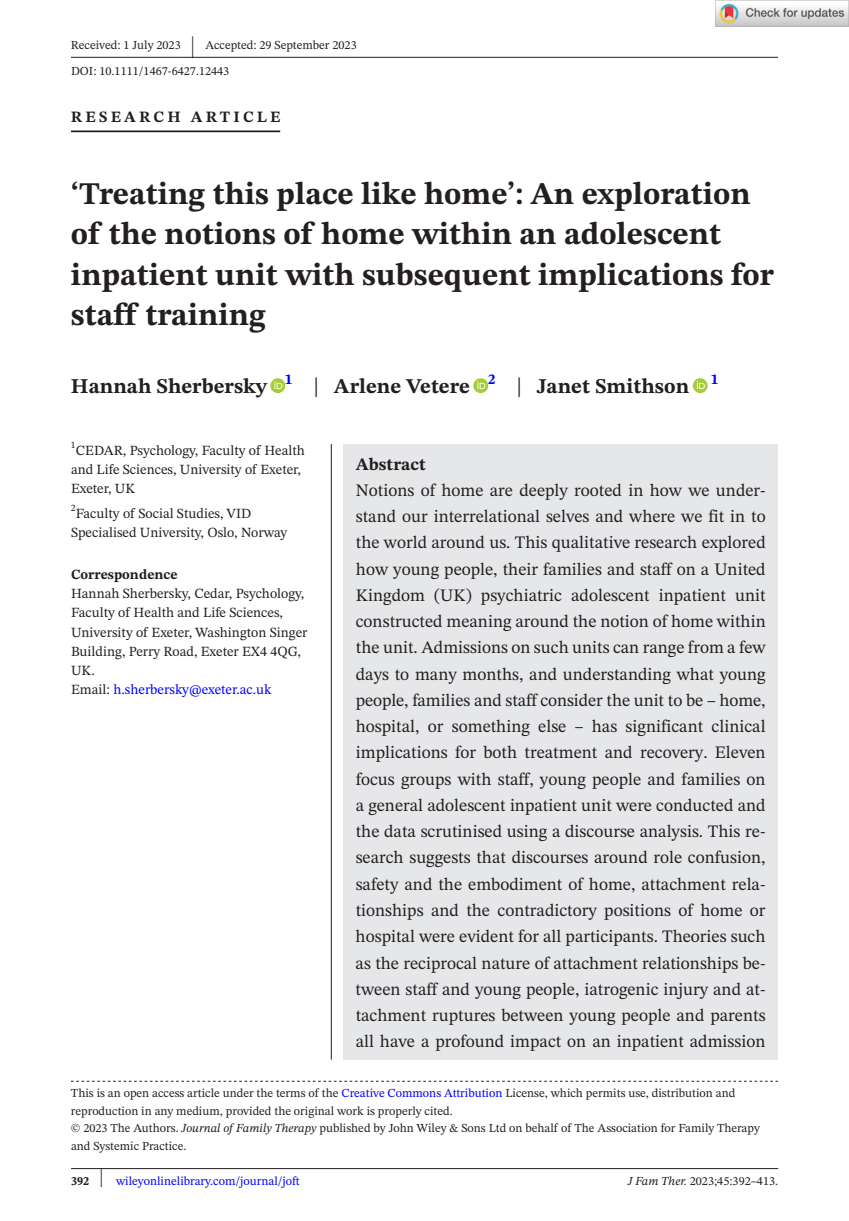
<style>
.page{position:relative;width:849px;height:1221px;background:#fff}
.page>*{position:absolute;margin:0;border:0;box-sizing:border-box;transform-origin:0 0}
.t1{font:700 31.5px/40.2px "STIX Two Text";color:#231f20}
.t2{font:30.45px "STIX Two Text";color:#231f20;scale:.48 1}
.t3{font:700 21px "STIX Two Text";color:#231f20}
.t4{font:17.5px/26.2px "STIX Two Text";color:#231f20;text-align:justify}
.t5{font:700 17.5px "STIX Two Text";color:#231f20}
.t6{font:700 15.75px "STIX Two Text";letter-spacing:.2em;color:#231f20}
.t7{font:14px/19.2px "STIX Two Text";color:#231f20}
.t8{font:700 14px "STIX Two Text";color:#231f20}
.t9{font:12.25px/17.5px "STIX Two Text";color:#231f20}
.t10{font:12.25px "STIX Two Text";color:#00f}
.s1{font-weight:400;font-size:27.3px}
.s2{color:#00f}
.s3{font-style:italic}
.s4{font-weight:700;color:#231f20}
.s5{font-size:26.25px;color:#231f20}
</style>
<div class="page">
<hr style="left:71px;top:1168px;width:707px;height:1px;background:#231f20">
<hr style="left:71px;top:130px;width:209px;height:2px;background:#231f20">
<svg style="left:270px;top:378px;width:15px;height:15px"></svg>
<svg style="left:274px;top:381px;width:8px;height:8px"></svg>
<svg style="left:473px;top:378px;width:15px;height:15px"></svg>
<svg style="left:477px;top:381px;width:8px;height:8px"></svg>
<svg style="left:692px;top:378px;width:15px;height:15px"></svg>
<svg style="left:696px;top:381px;width:8px;height:8px"></svg>
<hr style="left:71px;top:57px;width:706px;height:1px;background:#231f20">
<svg style="left:71px;top:1080px;width:706px;height:1px"></svg>
<div style="left:343px;top:444px;width:434px;height:615px;background:#e6e7e9"></div>
<hr style="left:331px;top:444px;width:1px;height:615px;background:#231f20">
<img style="left:715px;top:0;width:133px;height:26px">
<p class="t9" style="left:71px;top:36px;width:111px">Received: 1 July 2023</p>
<h2 class="t2" style="left:191px;top:25px;width:10px">|</h2>
<p class="t9" style="left:71px;top:32px;width:287px;line-height:25.6px;text-indent:134px">Accepted: 29 September 2023<br>DOI: 10.1111/1467-6427.12443</p>
<p class="t6" style="left:71px;top:105px;width:211px">RESEARCH ARTICLE</p>
<h1 class="t1" style="left:71px;top:174px;width:704px">‘Treating this place like home’: An exploration of the notions of home within an adolescent inpatient unit with subsequent implications for staff training</h1>
<p class="t3" style="left:71px;top:371px;width:648px">Hannah Sherbersky <sup>1</sup> <span class="s1">|</span> Arlene Vetere <sup>2</sup> <span class="s1">|</span> Janet Smithson <sup>1</sup></p>
<p class="t7" style="left:71px;top:440px;width:235px"><sup>1</sup>CEDAR, Psychology, Faculty of Health and Life Sciences, University of Exeter,<br>Exeter, UK</p>
<p class="t7" style="left:71px;top:503px;width:218px"><sup>2</sup>Faculty of Social Studies, VID<br>Specialised University, Oslo, Norway</p>
<p class="t8" style="left:71px;top:564px;width:108px">Correspondence</p>
<p class="t7" style="left:71px;top:583px;width:238px">Hannah Sherbersky, Cedar, Psychology,<br>Faculty of Health and Life Sciences,<br>University of Exeter, Washington Singer<br>Building, Perry Road, Exeter EX4 4QG,<br>UK.<br>Email: <span class="s2">h.sherbersky@exeter.ac.uk</span></p>
<p class="t5" style="left:356px;top:451px;width:71px">Abstract</p>
<p class="t4" style="left:355px;top:476px;width:411px">Notions of home are deeply rooted in how we under&shy;stand our interrelational selves and where we fit in to the world around us. This qualitative research explored how young people, their families and staff on a United Kingdom (UK) psychiatric adolescent inpatient unit constructed meaning around the notion of home within the unit. Admissions on such units can range from a few days to many months, and understanding what young people, families and staff consider the unit to be – home, hospital, or something else – has significant clinical implications for both treatment and recovery. Eleven focus groups with staff, young people and families on a general adolescent inpatient unit were conducted and the data scrutinised using a discourse analysis. This re&shy;search suggests that discourses around role confusion, safety and the embodiment of home, attachment rela&shy;tionships and the contradictory positions of home or hospital were evident for all participants. Theories such as the reciprocal nature of attachment relationships be&shy;tween staff and young people, iatrogenic injury and at&shy;tachment ruptures between young people and parents all have a profound impact on an inpatient admission</p>
<p class="t9" style="left:71px;top:1084px;width:690px">This is an open access article under the terms of the <span class="s2">Creative Commons Attribution</span> License, which permits use, distribution and reproduction in any medium, provided the original work is properly cited.<br>© 2023 The Authors. <span class="s3">Journal of Family Therapy</span> published by John Wiley &amp; Sons Ltd on behalf of The Association for Family Therapy and Systemic Practice.</p>
<p class="t10" style="left:71px;top:1171px;width:230px"><span class="s4">392</span> <span class="s5">|</span> wileyonlinelibrary.com/journal/joft</p>
<p class="t9" style="left:627px;top:1171px;width:152px"><span class="s3">J Fam Ther.</span> 2023;45:392–413.</p>
</div>
